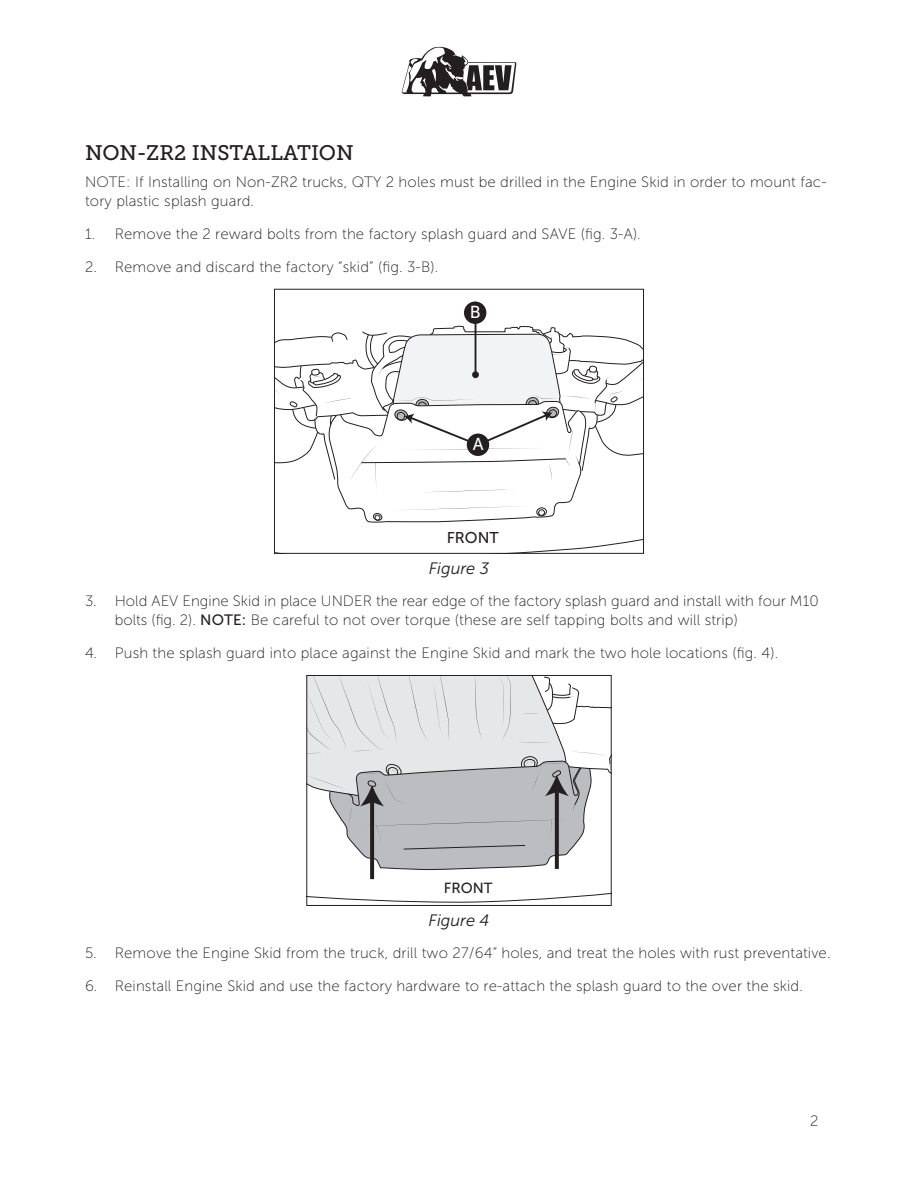
<style>
.page{position:relative;width:918px;height:1188px;background:#fff}
.page>*{position:absolute;margin:0;border:0;box-sizing:border-box;transform-origin:0 0}
.Step_Header{font:21px "Museo Slab 500";color:#231f20}
.t1{font:17.25px "Museo Sans 500";color:#fff}
.photo{font:italic 16.5px "Museo Sans 300";color:#231f20}
.t2{font:15.6px "Museo Sans 500";color:#231f20}
.body{font:15px/19.5px "Museo Sans 100";letter-spacing:.01em;color:#231f20}
.t3{font:14.7px "Museo Sans 500";color:#231f20}
.s1{font-family:"Museo Sans 500"}
</style>
<div class="page">
<svg style="left:402px;top:47px;width:114px;height:49px"></svg>
<svg style="left:276px;top:301px;width:366px;height:251px"></svg>
<div style="left:467px;top:434px;width:22px;height:22px;background:#231f20;border-radius:50%"></div>
<div style="left:464px;top:302px;width:22px;height:22px;background:#231f20;border-radius:50%"></div>
<hr style="left:475px;top:321px;width:1px;height:54px;background:#231f20">
<div style="left:472px;top:371px;width:7px;height:7px;background:#231f20;border-radius:50%"></div>
<div style="left:274px;top:289px;width:370px;height:265px;border:1px solid #231f20"></div>
<svg style="left:370px;top:870px;width:4px;height:9px"></svg>
<svg style="left:308px;top:893px;width:302px;height:10px"></svg>
<svg style="left:308px;top:677px;width:302px;height:193px"></svg>
<div style="left:306px;top:675px;width:306px;height:231px;border:1px solid #231f20"></div>
<p class="Step_Header" style="left:85px;top:141px;width:270px">NON-ZR2 INSTALLATION</p>
<p class="body" style="left:85px;top:172px;width:743px">NOTE: If Installing on Non-ZR2 trucks, QTY 2 holes must be drilled in the Engine Skid in order to mount fac&shy;tory plastic splash guard.</p>
<p class="body" style="left:85px;top:224px;width:557px">1. Remove the 2 reward bolts from the factory splash guard and SAVE (fig. 3-A).</p>
<p class="body" style="left:85px;top:257px;width:355px">2. Remove and discard the factory “skid” (fig. 3-B).</p>
<p class="t1" style="left:470px;top:303px;width:12px">B</p>
<p class="t1" style="left:473px;top:435px;width:12px">A</p>
<p class="t2" style="left:447px;top:529px;width:53px">FRONT</p>
<p class="photo" style="left:429px;top:559px;width:62px">Figure 3</p>
<p class="body" style="left:115px;top:591px;width:705px;text-indent:-30px">3. Hold AEV Engine Skid in place UNDER the rear edge of the factory splash guard and install with four M10 bolts (fig. 2). <span class="s1">NOTE:</span> Be careful to not over torque (these are self tapping bolts and will strip)</p>
<p class="body" style="left:85px;top:644px;width:695px">4. Push the splash guard into place against the Engine Skid and mark the two hole locations (fig. 4).</p>
<p class="t3" style="left:444px;top:880px;width:50px">FRONT</p>
<p class="photo" style="left:429px;top:911px;width:62px">Figure 4</p>
<p class="body" style="left:85px;top:943px;width:747px">5. Remove the Engine Skid from the truck, drill two 27/64” holes, and treat the holes with rust preventative.</p>
<p class="body" style="left:85px;top:976px;width:719px">6. Reinstall Engine Skid and use the factory hardware to re-attach the splash guard to the over the skid.</p>
<p class="body" style="left:810px;top:1112px;width:10px">2</p>
</div>
